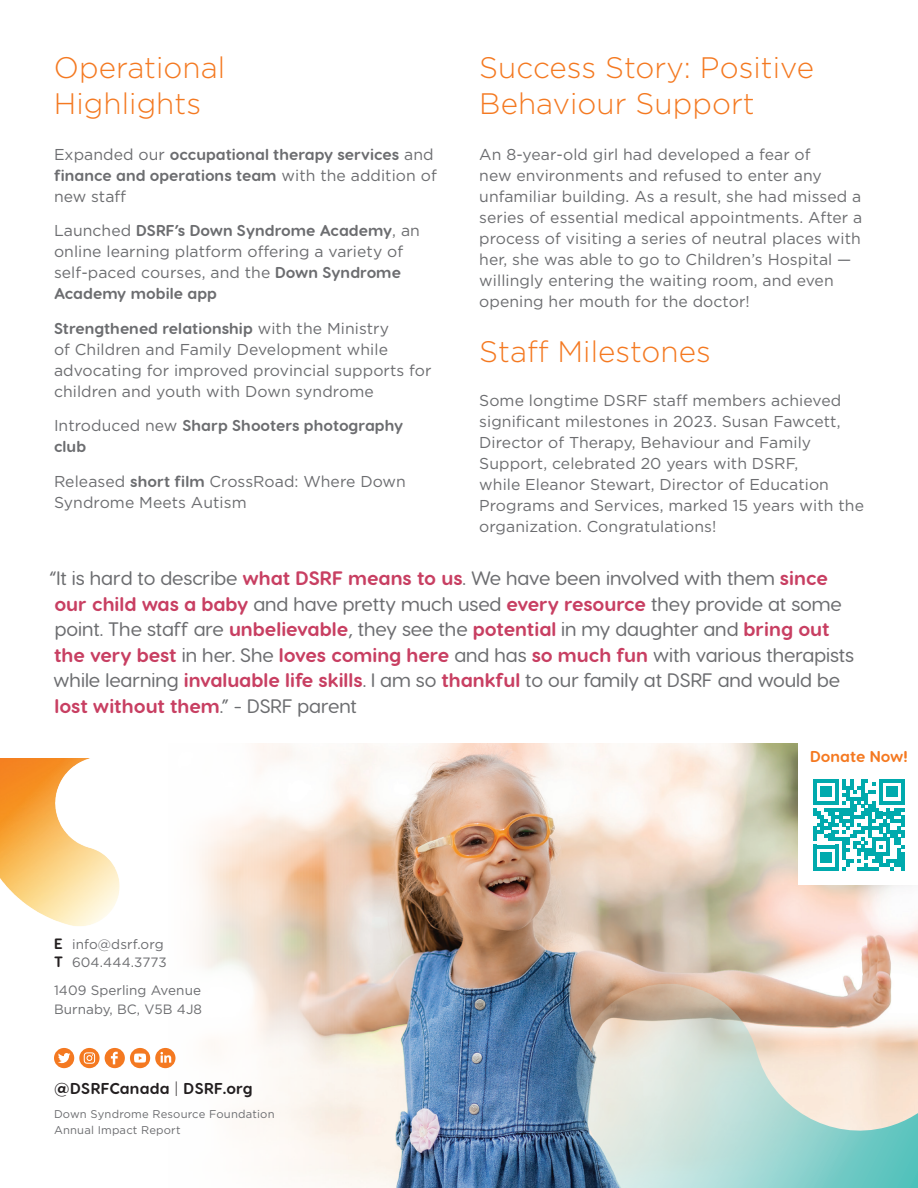
<style>
.page{position:relative;width:918px;height:1188px;background:#fff}
.page>*{position:absolute;margin:0;border:0;box-sizing:border-box;transform-origin:0 0}
.t1{font:300 29.7px/36px "Gotham";color:#f47921}
.t2{font:500 19.5px/25.5px "Visby Round CF";color:#6c6d70}
.t3{font:15.75px/21px "Gotham";letter-spacing:.005em;color:#6c6d70}
.t4{font:700 15.75px/21px "Visby Round CF";letter-spacing:.005em;color:#6c6d70}
.t5{font:700 15.75px "Visby Round CF";letter-spacing:.01em;color:#231f20}
.t6{font:700 15.75px "Visby Round CF";color:#f47921}
.t7{font:13.5px/18.8px "Gotham";letter-spacing:.005em;color:#6c6d70}
.t8{font:11.25px/15.8px "Gotham";letter-spacing:.015em;color:#6c6d70}
.s1{font-family:"Gotham";font-weight:400}
.s2{font-family:"Visby Round CF";font-weight:700}
.s3{font-weight:700;color:#c83f62}
.s4{font-family:"Visby Round CF";font-weight:700;font-size:15px;color:#231f20}
.s5{font-family:"Gotham"}
.s6{font-family:"Gotham";font-weight:300}
</style>
<div class="page">
<img style="left:164px;top:743px;width:754px;height:445px">
<svg style="left:566px;top:974px;width:352px;height:214px;background:#c4cdc4"></svg>
<svg style="left:54px;top:1048px;width:122px;height:20px"></svg>
<img style="left:0;top:758px;width:120px;height:168px">
<div style="left:799px;top:764px;width:119px;height:121px;background:#fff"></div>
<svg style="left:813px;top:779px;width:92px;height:91px"></svg>
<div style="left:799px;top:738px;width:119px;height:36px;background:#fff"></div>
<h1 class="t1" style="left:54px;top:48px;width:173px">Operational<br>Highlights</h1>
<p class="t4" style="left:54px;top:144px;width:384px"><span class="s1">Expanded our</span> occupational therapy services <span class="s1">and </span>finance and operations team <span class="s1">with the addition of</span></p>
<p class="t3" style="left:54px;top:185px;width:74px">new staff</p>
<p class="t4" style="left:54px;top:220px;width:367px"><span class="s1">Launched</span> DSRF’s Down Syndrome Academy<span class="s1">, an</span></p>
<p class="t3" style="left:54px;top:241px;width:351px">online learning platform offering a variety of self-paced courses, and the <span class="s2">Down Syndrome</span></p>
<p class="t4" style="left:54px;top:276px;width:337px;line-height:34.5px">Academy mobile app<br>Strengthened relationship <span class="s1">with the Ministry</span></p>
<p class="t3" style="left:54px;top:338px;width:379px">of Children and Family Development while advocating for improved provincial supports for children and youth with Down syndrome</p>
<p class="t4" style="left:54px;top:415px;width:351px"><span class="s1">Introduced new</span> Sharp Shooters photography club</p>
<p class="t3" style="left:54px;top:470px;width:353px">Released <span class="s2">short film</span> CrossRoad: Where Down<br>Syndrome Meets Autism</p>
<h1 class="t1" style="left:479px;top:48px;width:336px">Success Story: Positive<br>Behaviour Support</h1>
<p class="t3" style="left:479px;top:143px;width:385px">An 8-year-old girl had developed a fear of<br>new environments and refused to enter any unfamiliar building. As a result, she had missed a series of essential medical appointments. After a process of visiting a series of neutral places with her, she was able to go to Children’s Hospital — willingly entering the waiting room, and even opening her mouth for the doctor!</p>
<h1 class="t1" style="left:479px;top:332px;width:233px">Staff Milestones</h1>
<p class="t3" style="left:479px;top:389px;width:386px">Some longtime DSRF staff members achieved significant milestones in 2023. Susan Fawcett, Director of Therapy, Behaviour and Family Support, celebrated 20 years with DSRF,<br>while Eleanor Stewart, Director of Education Programs and Services, marked 15 years with the organization. Congratulations!</p>
<p class="t2" style="left:50px;top:566px;width:806px">“It is hard to describe <span class="s3">what DSRF means to us</span>. We have been involved with them <span class="s3">since our child was a baby</span> and have pretty much used <span class="s3">every resource</span> they provide at some point. The staff are <span class="s3">unbelievable</span>, they see the <span class="s3">potential</span> in my daughter and <span class="s3">bring out the very best</span> in her. She <span class="s3">loves coming here</span> and has <span class="s3">so much fun</span> with various therapists while learning <span class="s3">invaluable life skills</span>. I am so <span class="s3">thankful</span> to our family at DSRF and would be <span class="s3">lost without them</span>.” - DSRF parent</p>
<p class="t6" style="left:810px;top:747px;width:99px">Donate Now!</p>
<p class="t7" style="left:54px;top:934px;width:114px"><span class="s4">E</span> info@dsrf.org<br><span class="s4">T</span> 604.444.3773</p>
<p class="t7" style="left:54px;top:981px;width:150px">1409 Sperling Avenue<br>Burnaby, BC, V5B 4J8</p>
<p class="t5" style="left:54px;top:1078px;width:200px"><span class="s5">@</span>DSRFCanada <span class="s6">|</span> DSRF.org</p>
<p class="t8" style="left:54px;top:1106px;width:222px">Down Syndrome Resource Foundation<br>Annual Impact Report</p>
</div>
